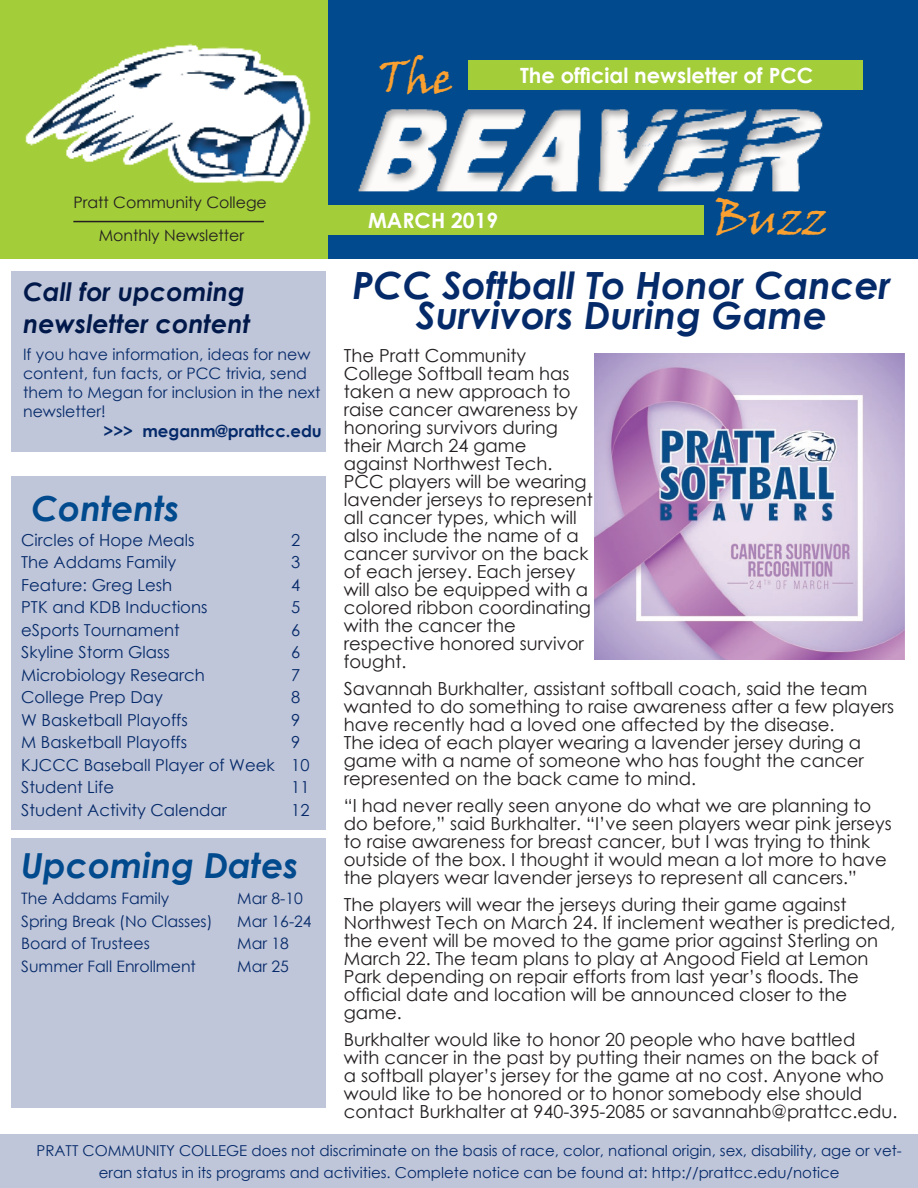
<style>
.page{position:relative;width:918px;height:1188px;background:#fff}
.page>*{position:absolute;margin:0;border:0;box-sizing:border-box;transform-origin:0 0}
.t1{font:45px "Viner Hand ITC";color:#f9a030}
.t2{font:italic 700 37.5px/30px "Century Gothic";color:#052a6a;text-align:center}
.t3{font:italic 700 34.5px "Century Gothic";color:#004a8d}
.t4{font:italic 700 25.5px/31.5px "Century Gothic";color:#00194a}
.t5{font:700 21px "Century Gothic";color:#fff}
.t6{font:18px/18px "Century Gothic";color:#231f20}
.t7{font:16.5px/22.5px "Century Gothic";color:#052a6a}
.t8{font:700 16.5px "Century Gothic";color:#052a6a}
.t9{font:15.75px/18.9px "Century Gothic";color:#052a6a}
.t10{font:15.75px/32.7px "Century Gothic";color:#231f20;text-align:center}
.t11{font:15px/22.5px "Century Gothic";color:#052a6a;text-align:center}
</style>
<div class="page">
<div style="left:0;top:0;width:329px;height:259px;background:#a3cd39"></div>
<img style="left:25px;top:43px;width:286px;height:140px">
<div style="left:328px;top:0;width:590px;height:259px;background:#004a8d"></div>
<hr style="left:73px;top:221px;width:191px;height:1px;background:#231f20">
<div style="left:327px;top:206px;width:376px;height:29px;background:#a3cd39"></div>
<div style="left:469px;top:60px;width:394px;height:30px;background:#a3cd39"></div>
<div style="left:356px;top:93px;width:475px;height:114px;background:#231f20;opacity:.36"></div>
<div style="left:11px;top:271px;width:315px;height:181px;background:#c0c6d9"></div>
<div style="left:11px;top:839px;width:315px;height:269px;background:#c0c6d9"></div>
<div style="left:11px;top:476px;width:315px;height:354px;background:#c0c6d9"></div>
<div style="left:0;top:1134px;width:918px;height:54px;background:#c0c6d9"></div>
<img style="left:595px;top:353px;width:309px;height:307px">
<h1 class="t1" style="left:379px;top:49px;width:76px">The</h1>
<p class="t5" style="left:520px;top:59px;width:295px">The official newsletter of PCC</p>
<p class="t10" style="left:73px;top:186px;width:195px">Pratt Community College<br>Monthly Newsletter</p>
<h3 class="t4" style="left:23px;top:275px;width:229px">Call for upcoming newsletter content</h3>
<p class="t9" style="left:23px;top:345px;width:299px">If you have information, ideas for new content, fun facts, or PCC trivia, send them to Megan for inclusion in the next newsletter!</p>
<p class="t8" style="left:103px;top:418px;width:220px">&gt;&gt;&gt; meganm@prattcc.edu</p>
<h3 class="t3" style="left:31px;top:482px;width:150px">Contents</h3>
<p class="t7" style="left:21px;top:528px;width:175px">Circles of Hope Meals</p>
<p class="t7" style="left:291px;top:528px;width:11px">2</p>
<p class="t7" style="left:21px;top:551px;width:157px">The Addams Family</p>
<p class="t7" style="left:291px;top:551px;width:11px">3</p>
<p class="t7" style="left:21px;top:573px;width:153px">Feature: Greg Lesh</p>
<p class="t7" style="left:291px;top:573px;width:11px">4</p>
<p class="t7" style="left:21px;top:596px;width:188px">PTK and KDB Inductions</p>
<p class="t7" style="left:291px;top:596px;width:11px">5</p>
<p class="t7" style="left:21px;top:618px;width:160px">eSports Tournament</p>
<p class="t7" style="left:291px;top:618px;width:11px">6</p>
<p class="t7" style="left:21px;top:641px;width:150px">Skyline Storm Glass</p>
<p class="t7" style="left:291px;top:641px;width:11px">6</p>
<p class="t7" style="left:21px;top:663px;width:185px">Microbiology Research</p>
<p class="t7" style="left:291px;top:663px;width:11px">7</p>
<p class="t7" style="left:21px;top:686px;width:143px">College Prep Day</p>
<p class="t7" style="left:291px;top:686px;width:11px">8</p>
<p class="t7" style="left:21px;top:708px;width:168px">W Basketball Playoffs</p>
<p class="t7" style="left:291px;top:708px;width:11px">9</p>
<p class="t7" style="left:21px;top:731px;width:167px">M Basketball Playoffs</p>
<p class="t7" style="left:21px;top:731px;width:290px;text-indent:270px">9<br>KJCCC Baseball Player of Week 10<br>Student Life</p>
<p class="t7" style="left:291px;top:776px;width:20px">11</p>
<p class="t7" style="left:21px;top:798px;width:207px">Student Activity Calendar</p>
<p class="t7" style="left:291px;top:798px;width:20px">12</p>
<h3 class="t3" style="left:21px;top:839px;width:279px">Upcoming Dates</h3>
<p class="t9" style="left:21px;top:889px;width:150px">The Addams Family</p>
<p class="t9" style="left:237px;top:889px;width:67px">Mar 8-10</p>
<p class="t9" style="left:21px;top:911px;width:193px">Spring Break (No Classes)</p>
<p class="t9" style="left:237px;top:911px;width:76px">Mar 16-24</p>
<p class="t9" style="left:21px;top:934px;width:130px">Board of Trustees</p>
<p class="t9" style="left:237px;top:934px;width:53px">Mar 18</p>
<p class="t9" style="left:21px;top:956px;width:176px">Summer Fall Enrollment</p>
<p class="t9" style="left:237px;top:956px;width:53px">Mar 25</p>
<p class="t5" style="left:368px;top:205px;width:132px">MARCH 2019</p>
<h1 class="t1" style="left:714px;top:190px;width:116px">Buzz</h1>
<h2 class="t2" style="left:352px;top:269px;width:540px">PCC Softball To Honor Cancer<br>Survivors During Game</h2>
<p class="t6" style="left:344px;top:346px;width:251px">The Pratt Community<br>College Softball team has taken a new approach to raise cancer awareness by honoring survivors during their March 24 game against Northwest Tech.<br>PCC players will be wearing lavender jerseys to represent all cancer types, which will also include the name of a cancer survivor on the back of each jersey. Each jersey will also be equipped with a colored ribbon coordinating with the cancer the respective honored survivor fought.</p>
<p class="t6" style="left:344px;top:679px;width:552px">Savannah Burkhalter, assistant softball coach, said the team wanted to do something to raise awareness after a few players have recently had a loved one affected by the disease.<br>The idea of each player wearing a lavender jersey during a game with a name of someone who has fought the cancer represented on the back came to mind.</p>
<p class="t6" style="left:344px;top:796px;width:549px">“I had never really seen anyone do what we are planning to do before,” said Burkhalter. “I’ve seen players wear pink jerseys to raise awareness for breast cancer, but I was trying to think outside of the box. I thought it would mean a lot more to have the players wear lavender jerseys to represent all cancers.”</p>
<p class="t6" style="left:344px;top:895px;width:553px">The players will wear the jerseys during their game against Northwest Tech on March 24. If inclement weather is predicted, the event will be moved to the game prior against Sterling on March 22. The team plans to play at Angood Field at Lemon Park depending on repair efforts from last year’s floods. The official date and location will be announced closer to the game.</p>
<p class="t6" style="left:344px;top:1030px;width:555px">Burkhalter would like to honor 20 people who have battled<br>with cancer in the past by putting their names on the back of<br>a softball player’s jersey for the game at no cost. Anyone who would like to be honored or to honor somebody else should contact Burkhalter at 940-395-2085 or savannahb@prattcc.edu.</p>
<p class="t11" style="left:37px;top:1139px;width:867px">PRATT COMMUNITY COLLEGE does not discriminate on the basis of race, color, national origin, sex, disability, age or vet&shy;eran status in its programs and activities. Complete notice can be found at: http://prattcc.edu/notice</p>
</div>
